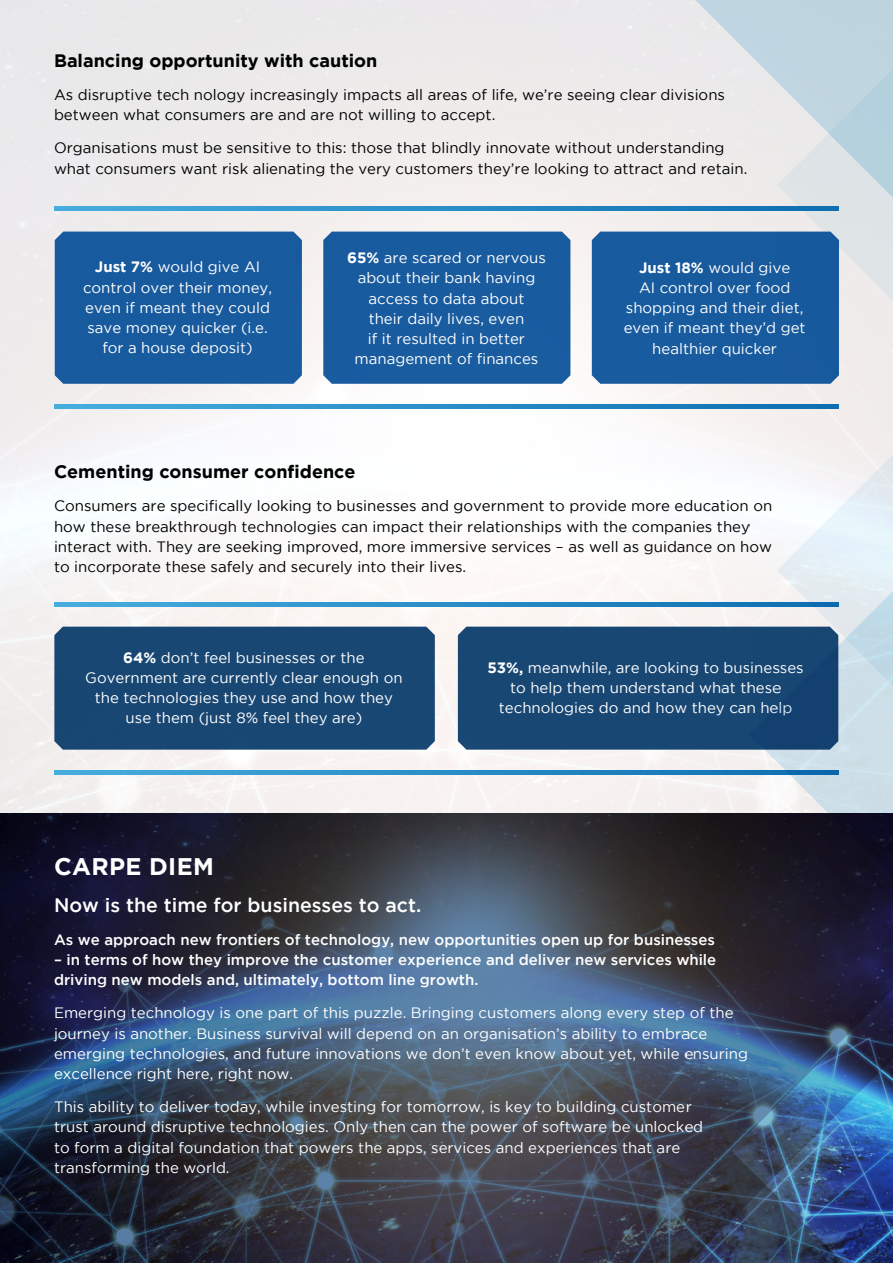
<style>
.page{position:relative;width:893px;height:1263px;background:#fff}
.page>*{position:absolute;margin:0;border:0;box-sizing:border-box;transform-origin:0 0}
.t1{font:700 24px "Gotham";letter-spacing:.015em;color:#fff}
.t2{font:500 19.5px "Gotham";color:#fff}
.t3{font:700 18px "Gotham";color:#000}
.t4{font:15px/20.2px "Gotham";color:#fff;text-align:center}
.t5{font:15px/20.2px "Gotham";color:#000}
.t6{font:500 15px/20.2px "Gotham";color:#fff}
.s1{font-weight:700}
</style>
<div class="page">
<img style="left:0;top:0;width:777px;height:813px">
<svg style="left:657px;top:0;width:236px;height:232px;background:#d8e0e5"></svg>
<div style="left:54px;top:627px;width:381px;height:123px;background:#194774"></div>
<div style="left:458px;top:627px;width:291px;height:123px;background:#194774"></div>
<svg style="left:54px;top:602px;width:695px;height:5px;background:#2d91c9"></svg>
<svg style="left:54px;top:770px;width:695px;height:5px;background:#2e92ca"></svg>
<div style="left:592px;top:232px;width:185px;height:152px;background:#185a9e"></div>
<div style="left:55px;top:232px;width:247px;height:152px;background:#185a9e"></div>
<div style="left:323px;top:232px;width:247px;height:152px;background:#195b9f"></div>
<svg style="left:55px;top:206px;width:722px;height:5px;background:#2c90c8"></svg>
<svg style="left:55px;top:405px;width:722px;height:4px;background:#2c90c8"></svg>
<svg style="left:0;top:813px;width:731px;height:450px;background:#364053"></svg>
<svg style="left:749px;top:449px;width:28px;height:323px"></svg>
<svg style="left:777px;top:191px;width:116px;height:581px;background:#acc0d3"></svg>
<svg style="left:731px;top:772px;width:162px;height:115px;background:#595c67"></svg>
<img style="left:686px;top:887px;width:207px;height:376px">
<p class="t3" style="left:54px;top:50px;width:325px">Balancing opportunity with caution</p>
<p class="t5" style="left:54px;top:84px;width:672px">As disruptive tech nology increasingly impacts all areas of life, we’re seeing clear divisions between what consumers are and are not willing to accept.</p>
<p class="t5" style="left:54px;top:138px;width:695px">Organisations must be sensitive to this: those that blindly innovate without understanding what consumers want risk alienating the very customers they’re looking to attract and retain.</p>
<p class="t4" style="left:83px;top:257px;width:191px"><span class="s1">Just 7%</span> would give AI control over their money, even if meant they could save money quicker (i.e. for a house deposit)</p>
<p class="t4" style="left:347px;top:247px;width:200px"><span class="s1">65%</span> are scared or nervous about their bank having access to data about<br>their daily lives, even<br>if it resulted in better management of finances</p>
<p class="t4" style="left:624px;top:257px;width:183px"><span class="s1">Just 18%</span> would give<br>AI control over food shopping and their diet, even if meant they’d get healthier quicker</p>
<p class="t3" style="left:54px;top:461px;width:303px">Cementing consumer confidence</p>
<p class="t5" style="left:54px;top:496px;width:720px">Consumers are specifically looking to businesses and government to provide more education on how these breakthrough technologies can impact their relationships with the companies they interact with. They are seeking improved, more immersive services – as well as guidance on how to incorporate these safely and securely into their lives.</p>
<p class="t4" style="left:85px;top:647px;width:319px"><span class="s1">64%</span> don’t feel businesses or the Government are currently clear enough on the technologies they use and how they use them (just 8% feel they are)</p>
<p class="t4" style="left:487px;top:657px;width:318px"><span class="s1">53%,</span> meanwhile, are looking to businesses to help them understand what these technologies do and how they can help</p>
<h1 class="t1" style="left:54px;top:852px;width:161px">CARPE DIEM</h1>
<h2 class="t2" style="left:54px;top:894px;width:369px">Now is the time for businesses to act.</h2>
<p class="t6" style="left:54px;top:929px;width:662px">As we approach new frontiers of technology, new opportunities open up for businesses</p>
<p class="t6" style="left:54px;top:949px;width:664px">– in terms of how they improve the customer experience and deliver new services while driving new models and, ultimately, bottom line growth.</p>
<p class="t4" style="left:54px;top:1002px;width:696px;text-align:left">Emerging technology is one part of this puzzle. Bringing customers along every step of the journey is another. Business survival will depend on an organisation’s ability to embrace emerging technologies, and future innovations we don’t even know about yet, while ensuring excellence right here, right now.</p>
<p class="t4" style="left:54px;top:1096px;width:651px;text-align:left">This ability to deliver today, while investing for tomorrow, is key to building customer trust around disruptive technologies. Only then can the power of software be unlocked to form a digital foundation that powers the apps, services and experiences that are transforming the world.</p>
</div>
